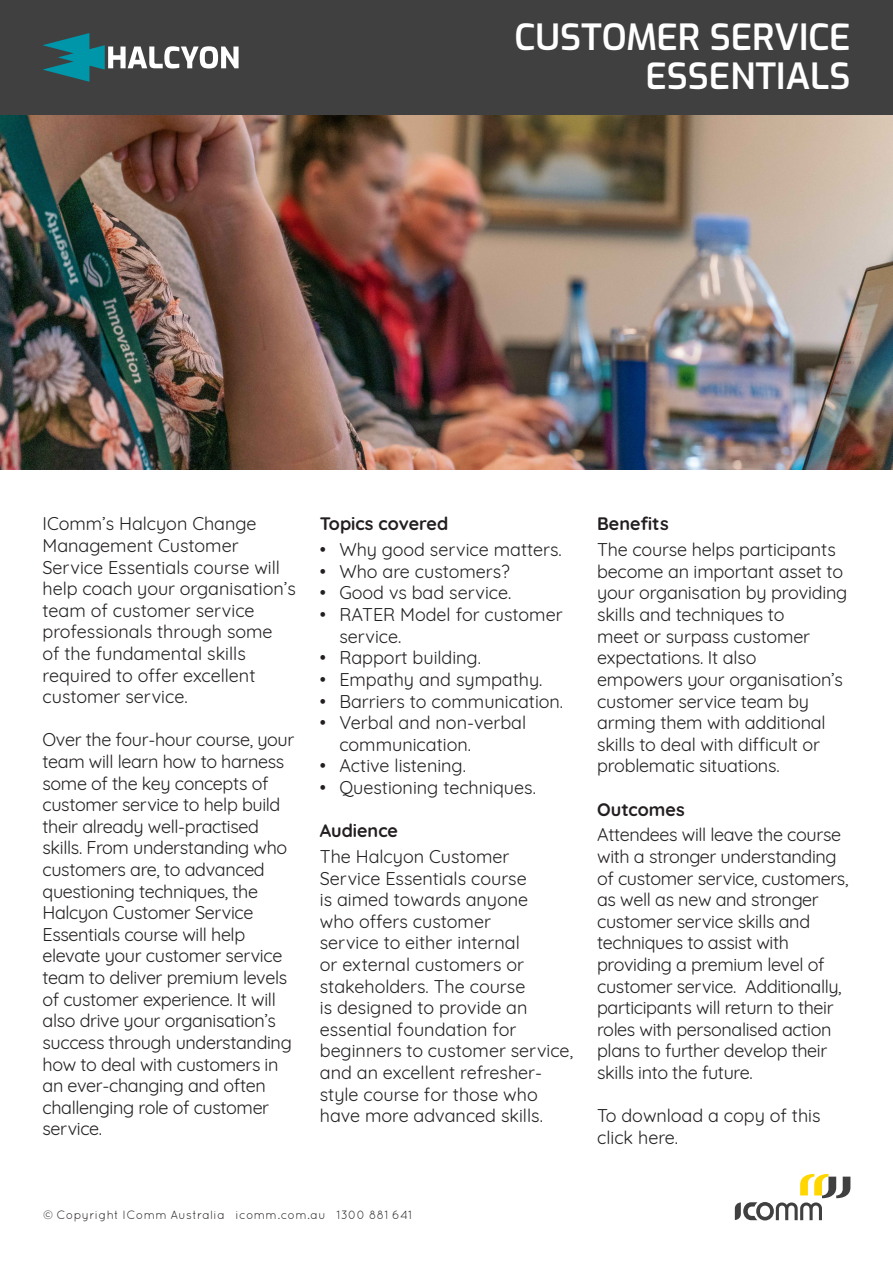
<style>
.page{position:relative;width:893px;height:1263px;background:#fff}
.page>*{position:absolute;margin:0;border:0;box-sizing:border-box;transform-origin:0 0}
.t1{font:600 36px/39px "Exo";color:#fff;text-align:right}
.t2{font:18px/21.6px "Quicksand";letter-spacing:-.01em;color:#231f20}
.t3{font:700 18px "Quicksand";color:#231f20}
.t4{font:12px "Quicksand";letter-spacing:.02em;color:#231f20}
.s1{font-weight:700}
</style>
<div class="page">
<img style="left:0;top:115px;width:893px;height:355px">
<div style="left:0;top:0;width:893px;height:115px;background:#404040"></div>
<svg style="left:735px;top:1174px;width:115px;height:46px"></svg>
<svg style="left:43px;top:33px;width:196px;height:49px"></svg>
<p class="t1" style="left:514px;top:15px;width:337px">CUSTOMER SERVICE<br>ESSENTIALS</p>
<p class="t2" style="left:43px;top:511px;width:255px">IComm’s Halcyon Change<br>Management Customer<br>Service Essentials course will help coach your organisation’s team of customer service professionals through some<br>of the fundamental skills required to offer excellent customer service.</p>
<p class="t2" style="left:43px;top:727px;width:253px">Over the four-hour course, your team will learn how to harness some of the key concepts of customer service to help build their already well-practised skills. From understanding who customers are, to advanced questioning techniques, the<br>Halcyon Customer Service<br>Essentials course will help elevate your customer service team to deliver premium levels of customer experience. It will also drive your organisation’s success through understanding how to deal with customers in an ever-changing and often challenging role of customer service.</p>
<p class="t3" style="left:320px;top:509px;width:130px">Topics covered</p>
<p class="t2" style="left:320px;top:537px;width:243px">• Why good service matters.</p>
<p class="t2" style="left:320px;top:559px;width:192px">• Who are customers?</p>
<p class="t2" style="left:320px;top:580px;width:193px">• Good vs bad service.</p>
<p class="t2" style="left:339px;top:602px;width:225px;text-indent:-19px">• RATER Model for customer service.</p>
<p class="t2" style="left:320px;top:645px;width:163px">• Rapport building.</p>
<p class="t2" style="left:320px;top:667px;width:224px">• Empathy and sympathy.</p>
<p class="t2" style="left:320px;top:688px;width:245px">• Barriers to communication.</p>
<p class="t2" style="left:339px;top:710px;width:188px;text-indent:-19px">• Verbal and non-verbal communication.</p>
<p class="t2" style="left:320px;top:753px;width:148px">• Active listening.</p>
<p class="t2" style="left:320px;top:775px;width:218px">• Questioning techniques.</p>
<p class="t2" style="left:320px;top:816px;width:191px;line-height:25.8px"><span class="s1">Audience<br></span>The Halcyon Customer</p>
<p class="t2" style="left:320px;top:865px;width:255px">Service Essentials course<br>is aimed towards anyone<br>who offers customer<br>service to either internal<br>or external customers or stakeholders. The course<br>is designed to provide an essential foundation for beginners to customer service, and an excellent refresher&shy;style course for those who have more advanced skills.</p>
<p class="t2" style="left:597px;top:509px;width:240px;line-height:25.8px"><span class="s1">Benefits<br></span>The course helps participants</p>
<p class="t2" style="left:597px;top:559px;width:252px">become an important asset to your organisation by providing skills and techniques to<br>meet or surpass customer expectations. It also<br>empowers your organisation’s customer service team by arming them with additional skills to deal with difficult or problematic situations.</p>
<p class="t2" style="left:597px;top:794px;width:245px;line-height:25.8px"><span class="s1">Outcomes<br></span>Attendees will leave the course</p>
<p class="t2" style="left:597px;top:844px;width:253px">with a stronger understanding of customer service, customers, as well as new and stronger customer service skills and techniques to assist with providing a premium level of customer service. Additionally, participants will return to their roles with personalised action plans to further develop their skills into the future.</p>
<p class="t2" style="left:597px;top:1103px;width:225px">To download a copy of this click here.</p>
<p class="t4" style="left:43px;top:1207px;width:371px">© Copyright IComm Australia icomm.com.au 1300 881 641</p>
</div>
